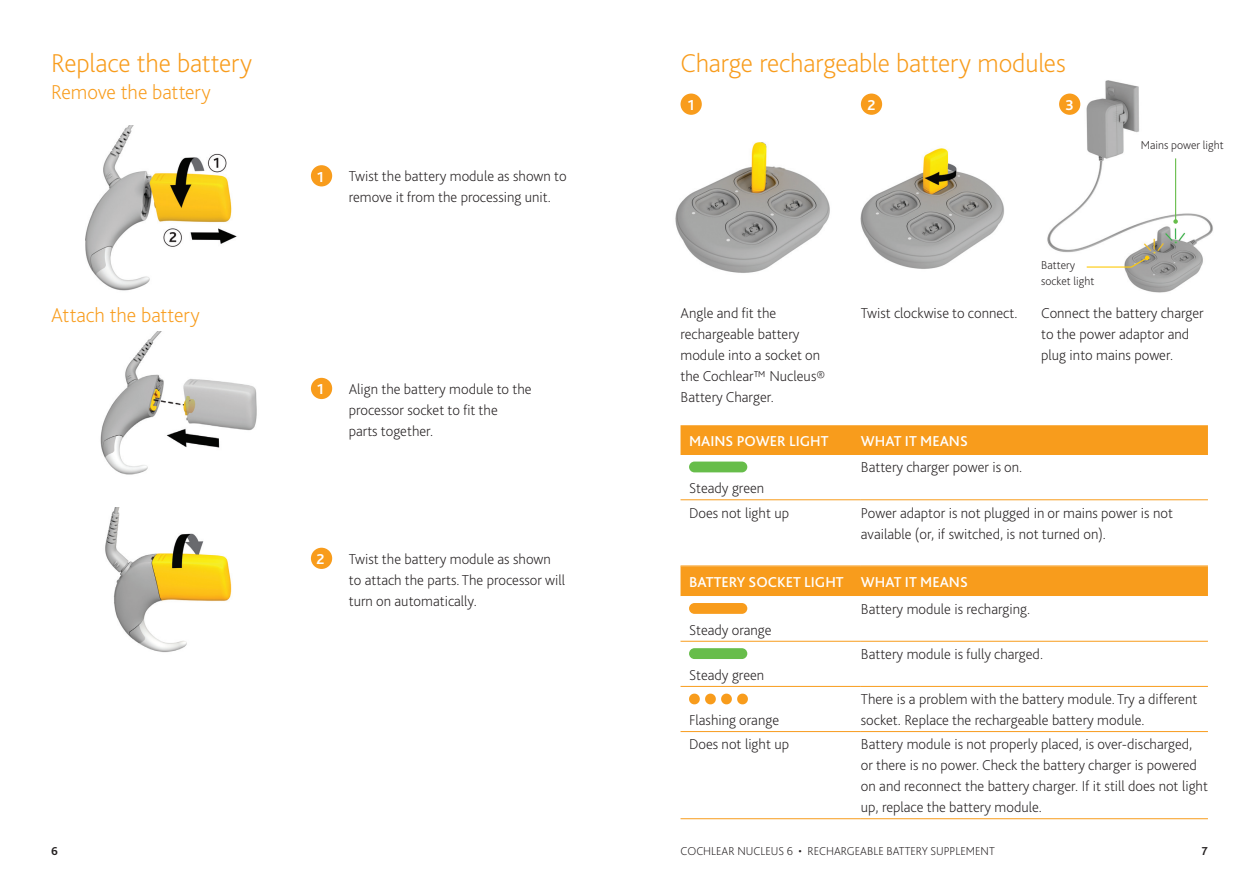
<style>
.page{position:relative;width:1259px;height:893px;background:#fff}
.page>*{position:absolute;margin:0;border:0;box-sizing:border-box;transform-origin:0 0}
.Heading_2{font:200 27px "Bliss Pro";letter-spacing:-.005em;color:#f89c1c}
.Heading_3{font:200 21px "Bliss Pro";letter-spacing:-.005em;color:#f89c1c}
.Body_Copy{font:200 15px/21px "Bliss Pro";color:#231f20}
.Subheading_-_Medium{font:500 15px "Bliss Pro";color:#fff}
._10pt_numbers{font:700 15px "Bliss Pro";color:#fff}
.Captions_Notes{font:200 12px/16.5px "Bliss Pro";color:#231f20}
.t1{font:700 12px "Bliss Pro";color:#231f20}
</style>
<div class="page">
<div style="left:680px;top:425px;width:528px;height:30px;background:#f89c1c"></div>
<svg style="left:680px;top:461px;width:528px;height:105px"></svg>
<hr style="left:680px;top:499px;width:181px;height:1px;background:#f89c1c">
<hr style="left:861px;top:499px;width:347px;height:1px;background:#f89c1c">
<div style="left:689px;top:462px;width:58px;height:10px;background:#67bd4a;border-radius:5px"></div>
<div style="left:680px;top:566px;width:528px;height:30px;background:#f89c1c"></div>
<svg style="left:680px;top:603px;width:528px;height:130px"></svg>
<hr style="left:680px;top:641px;width:181px;height:1px;background:#f89c1c">
<hr style="left:861px;top:641px;width:347px;height:1px;background:#f89c1c">
<hr style="left:680px;top:686px;width:181px;height:1px;background:#f89c1c">
<hr style="left:861px;top:686px;width:347px;height:1px;background:#f89c1c">
<hr style="left:680px;top:731px;width:181px;height:1px;background:#f89c1c">
<hr style="left:861px;top:731px;width:347px;height:1px;background:#f89c1c">
<hr style="left:680px;top:818px;width:181px;height:1px;background:#f89c1c">
<hr style="left:861px;top:818px;width:347px;height:1px;background:#f89c1c">
<div style="left:689px;top:603px;width:58px;height:11px;background:#f89c1c;border-radius:5px"></div>
<div style="left:689px;top:648px;width:58px;height:11px;background:#67bd4a;border-radius:5px"></div>
<svg style="left:689px;top:694px;width:59px;height:10px"></svg>
<img style="left:675px;top:142px;width:155px;height:131px">
<div style="left:680px;top:94px;width:22px;height:21px;background:#f89c1c;border-radius:50%"></div>
<img style="left:860px;top:148px;width:144px;height:121px">
<div style="left:861px;top:94px;width:21px;height:21px;background:#f89c1c;border-radius:50%"></div>
<img style="left:1047px;top:80px;width:166px;height:213px">
<div style="left:1059px;top:94px;width:21px;height:21px;background:#f89c1c;border-radius:50%"></div>
<svg style="left:1085px;top:256px;width:64px;height:12px"></svg>
<hr style="left:1175px;top:158px;width:1px;height:63px;background:#67bd4a">
<svg style="left:1173px;top:219px;width:4px;height:5px"></svg>
<img style="left:105px;top:508px;width:127px;height:145px">
<div style="left:311px;top:548px;width:21px;height:21px;background:#f89c1c;border-radius:50%"></div>
<div style="left:311px;top:378px;width:21px;height:21px;background:#f89c1c;border-radius:50%"></div>
<img style="left:100px;top:332px;width:157px;height:143px">
<div style="left:311px;top:165px;width:21px;height:21px;background:#f89c1c;border-radius:50%"></div>
<img style="left:85px;top:125px;width:152px;height:166px">
<p class="Heading_2" style="left:51px;top:46px;width:203px">Replace the battery</p>
<p class="Heading_3" style="left:51px;top:79px;width:161px">Remove the battery</p>
<p class="Heading_3" style="left:51px;top:302px;width:150px">Attach the battery</p>
<p class="_10pt_numbers" style="left:317px;top:167px;width:8px">1</p>
<p class="Body_Copy" style="left:349px;top:166px;width:219px">Twist the battery module as shown to remove it from the processing unit.</p>
<p class="_10pt_numbers" style="left:317px;top:380px;width:8px">1</p>
<p class="Body_Copy" style="left:349px;top:378px;width:184px">Align the battery module to the processor socket to fit the<br>parts together.</p>
<p class="_10pt_numbers" style="left:316px;top:550px;width:10px">2</p>
<p class="Body_Copy" style="left:349px;top:548px;width:218px">Twist the battery module as shown to attach the parts. The processor will turn on automatically.</p>
<p class="Heading_2" style="left:680px;top:46px;width:387px">Charge rechargeable battery modules</p>
<p class="_10pt_numbers" style="left:687px;top:96px;width:8px">1</p>
<p class="_10pt_numbers" style="left:867px;top:96px;width:10px">2</p>
<p class="_10pt_numbers" style="left:1065px;top:96px;width:10px">3</p>
<p class="Captions_Notes" style="left:1041px;top:256px;width:55px">Battery socket light</p>
<p class="Captions_Notes" style="left:1141px;top:137px;width:84px">Mains power light</p>
<p class="Body_Copy" style="left:680px;top:302px;width:146px">Angle and fit the rechargeable battery module into a socket on the Cochlear™ Nucleus®<br>Battery Charger.</p>
<p class="Body_Copy" style="left:861px;top:302px;width:158px">Twist clockwise to connect.</p>
<p class="Body_Copy" style="left:1041px;top:302px;width:164px">Connect the battery charger to the power adaptor and plug into mains power.</p>
<p class="Subheading_-_Medium" style="left:689px;top:431px;width:141px">MAINS POWER LIGHT</p>
<p class="Subheading_-_Medium" style="left:861px;top:431px;width:108px">WHAT IT MEANS</p>
<p class="Body_Copy" style="left:689px;top:478px;width:77px">Steady green</p>
<p class="Body_Copy" style="left:861px;top:457px;width:163px">Battery charger power is on.</p>
<p class="Body_Copy" style="left:689px;top:502px;width:102px">Does not light up</p>
<p class="Body_Copy" style="left:861px;top:502px;width:313px">Power adaptor is not plugged in or mains power is not available (or, if switched, is not turned on).</p>
<p class="Subheading_-_Medium" style="left:689px;top:573px;width:156px">BATTERY SOCKET LIGHT</p>
<p class="Subheading_-_Medium" style="left:861px;top:573px;width:108px">WHAT IT MEANS</p>
<p class="Body_Copy" style="left:689px;top:619px;width:84px">Steady orange</p>
<p class="Body_Copy" style="left:861px;top:598px;width:171px">Battery module is recharging.</p>
<p class="Body_Copy" style="left:689px;top:664px;width:77px">Steady green</p>
<p class="Body_Copy" style="left:689px;top:709px;width:92px">Flashing orange</p>
<p class="Body_Copy" style="left:861px;top:643px;width:184px">Battery module is fully charged.</p>
<p class="Body_Copy" style="left:861px;top:688px;width:338px">There is a problem with the battery module. Try a different socket. Replace the rechargeable battery module.</p>
<p class="Body_Copy" style="left:689px;top:733px;width:102px">Does not light up</p>
<p class="Body_Copy" style="left:861px;top:733px;width:349px">Battery module is not properly placed, is over-discharged, or there is no power. Check the battery charger is powered on and reconnect the battery charger. If it still does not light up, replace the battery module.</p>
<p class="t1" style="left:51px;top:844px;width:8px">6</p>
<p class="Captions_Notes" style="left:680px;top:843px;width:316px">COCHLEAR NUCLEUS 6 • RECHARGEABLE BATTERY SUPPLEMENT</p>
<p class="t1" style="left:1202px;top:844px;width:7px">7</p>
</div>
